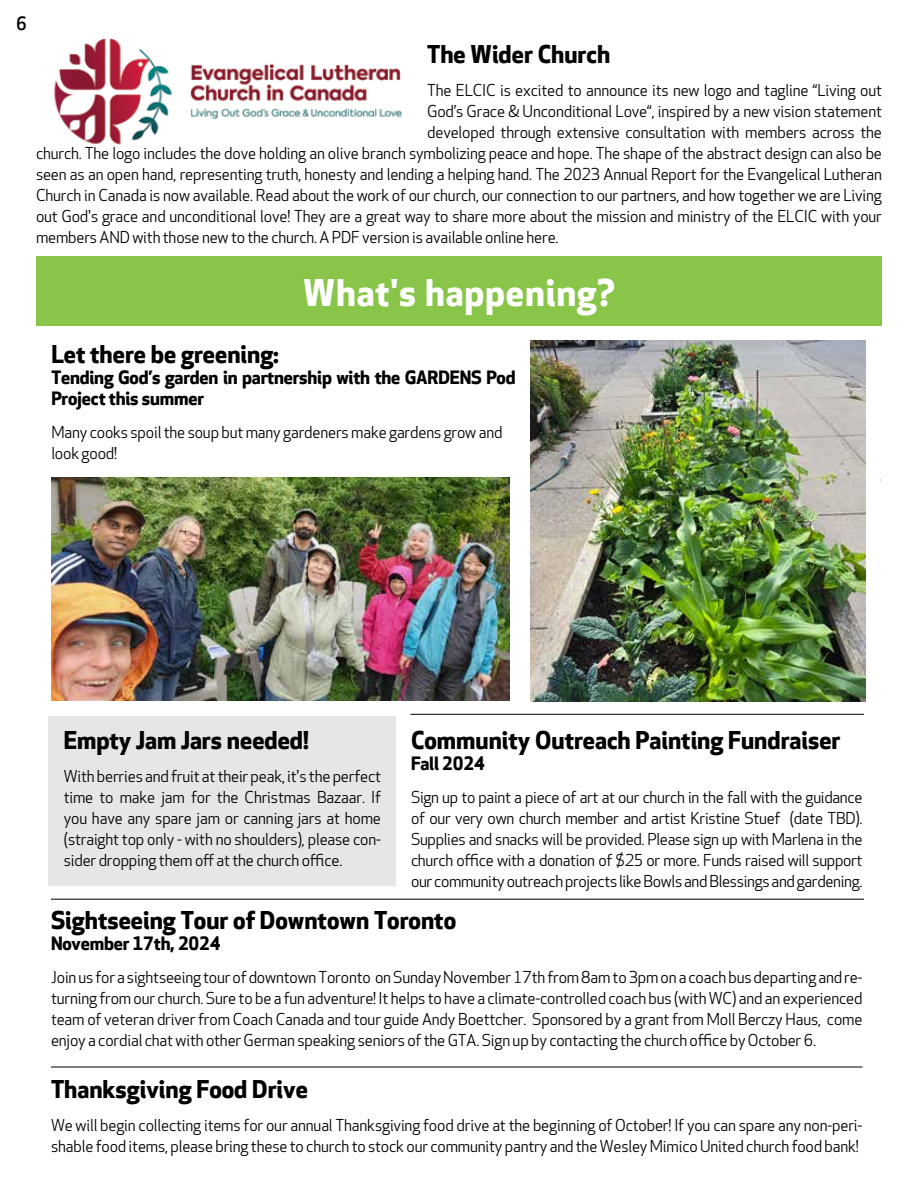
<style>
.page{position:relative;width:918px;height:1188px;background:#fff}
.page>*{position:absolute;margin:0;border:0;box-sizing:border-box;transform-origin:0 0}
.t1{font:700 36px "Apex New";letter-spacing:.025em;color:#fff}
.t2{font:700 24px "Apex New";color:#000}
.t3{font:700 18px/21px "Apex New";letter-spacing:-.01em;color:#000}
.t4{font:500 18px "Apex New";color:#000}
.t5{font:15.75px/21px "Apex New";letter-spacing:-.01em;color:#000;text-align:justify}
</style>
<div class="page">
<div style="left:36px;top:256px;width:846px;height:70px;background:#88c549"></div>
<img style="left:51px;top:477px;width:458px;height:224px">
<img style="left:531px;top:340px;width:335px;height:362px">
<hr style="left:51px;top:1067px;width:811px;height:1px;background:#000">
<div style="left:49px;top:716px;width:347px;height:169px;background:#e6e6e6"></div>
<img style="left:54px;top:38px;width:348px;height:107px">
<hr style="left:410px;top:714px;width:454px;height:1px;background:#000">
<hr style="left:51px;top:899px;width:813px;height:1px;background:#000">
<p class="t4" style="left:16px;top:13px;width:12px">6</p>
<h2 class="t2" style="left:427px;top:40px;width:185px">The Wider Church</h2>
<p class="t5" style="left:427px;top:80px;width:456px">The ELCIC is excited to announce its new logo and tagline “Living out</p>
<p class="t5" style="left:427px;top:101px;width:456px">God’s Grace &amp; Unconditional Love“, inspired by a new vision statement</p>
<p class="t5" style="left:427px;top:122px;width:456px">developed through extensive consultation with members across the</p>
<p class="t5" style="left:36px;top:143px;width:848px">church. The logo includes the dove holding an olive branch symbolizing peace and hope. The shape of the abstract design can also be</p>
<p class="t5" style="left:36px;top:164px;width:848px">seen as an open hand, representing truth, honesty and lending a helping hand. The 2023 Annual Report for the Evangelical Lutheran</p>
<p class="t5" style="left:36px;top:185px;width:848px">Church in Canada is now available. Read about the work of our church, our connection to our partners, and how together we are Living</p>
<p class="t5" style="left:36px;top:206px;width:848px">out God's grace and unconditional love! They are a great way to share more about the mission and ministry of the ELCIC with your</p>
<p class="t5" style="left:36px;top:227px;width:524px">members AND with those new to the church. A PDF version is available online here.</p>
<h1 class="t1" style="left:303px;top:272px;width:313px">What's happening?</h1>
<h2 class="t2" style="left:51px;top:340px;width:229px">Let there be greening:</h2>
<p class="t3" style="left:51px;top:367px;width:466px">Tending God’s garden in partnership with the GARDENS Pod<br>Project this summer</p>
<p class="t5" style="left:51px;top:422px;width:453px">Many cooks spoil the soup but many gardeners make gardens grow and look good!</p>
<h2 class="t2" style="left:411px;top:726px;width:431px">Community Outreach Painting Fundraiser</h2>
<p class="t3" style="left:411px;top:753px;width:75px">Fall 2024</p>
<p class="t5" style="left:411px;top:787px;width:453px">Sign up to paint a piece of art at our church in the fall with the guidance of our very own church member and artist Kristine Stuef (date TBD).<br>Supplies and snacks will be provided. Please sign up with Marlena in the church office with a donation of $25 or more. Funds raised will support our community outreach projects like Bowls and Blessings and gardening.</p>
<h2 class="t2" style="left:51px;top:906px;width:407px">Sightseeing Tour of Downtown Toronto</h2>
<p class="t3" style="left:51px;top:933px;width:171px">November 17th, 2024</p>
<p class="t5" style="left:51px;top:967px;width:813px">Join us for a sightseeing tour of downtown Toronto on Sunday November 17th from 8am to 3pm on a coach bus departing and re&shy;turning from our church. Sure to be a fun adventure! It helps to have a climate-controlled coach bus (with WC) and an experienced team of veteran driver from Coach Canada and tour guide Andy Boettcher. Sponsored by a grant from Moll Berczy Haus, come enjoy a cordial chat with other German speaking seniors of the GTA. Sign up by contacting the church office by October 6.</p>
<h2 class="t2" style="left:51px;top:1075px;width:258px">Thanksgiving Food Drive</h2>
<p class="t5" style="left:51px;top:1115px;width:813px">We will begin collecting items for our annual Thanksgiving food drive at the beginning of October! If you can spare any non-peri&shy;shable food items, please bring these to church to stock our community pantry and the Wesley Mimico United church food bank!</p>
<h2 class="t2" style="left:64px;top:726px;width:247px">Empty Jam Jars needed!</h2>
<p class="t5" style="left:64px;top:766px;width:319px">With berries and fruit at their peak, it's the perfect time to make jam for the Christmas Bazaar. If you have any spare jam or canning jars at home (straight top only - with no shoulders), please con&shy;sider dropping them off at the church office.</p>
</div>
